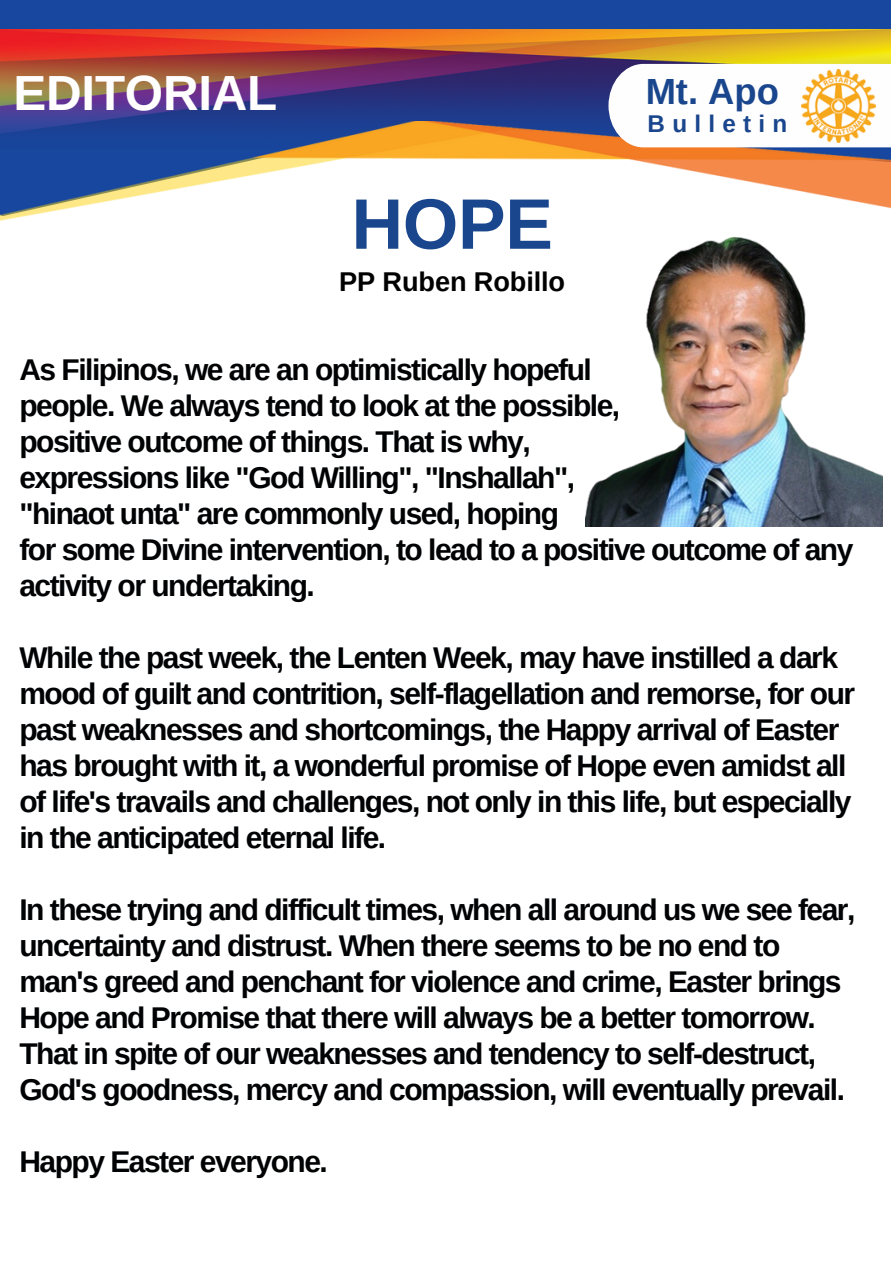
<style>
.page{position:relative;width:891px;height:1269px;background:#fff}
.page>*{position:absolute;margin:0;border:0;box-sizing:border-box;transform-origin:0 0}
.t1{font:700 71.4px "Arimo";color:#19468d}
.t2{font:700 49.35px "Arimo";letter-spacing:-.005em;color:#fffeff}
.t3{font:700 36.45px "Arimo";color:#1a468d}
.t4{font:700 30px/36px "Arimo";letter-spacing:-.05em;color:#010203}
.t5{font:700 27.15px "Arimo";letter-spacing:-.005em;color:#000}
.t6{font:700 24.3px "Arimo";letter-spacing:.3em;color:#1a468d}
</style>
<div class="page">
<div style="left:0;top:0;width:890px;height:30px;background:#17479e"></div>
<img style="left:0;top:30px;width:891px;height:91px">
<img style="left:0;top:121px;width:891px;height:100px">
<svg style="left:609px;top:64px;width:282px;height:83px"></svg>
<img style="left:802px;top:70px;width:73px;height:73px">
<img style="left:585px;top:236px;width:297px;height:290px">
<p class="t2" style="left:14px;top:66px;width:265px">EDITORIAL</p>
<h4 class="t1" style="left:352px;top:184px;width:203px">HOPE</h4>
<h4 class="t5" style="left:339px;top:266px;width:227px">PP Ruben Robillo</h4>
<h3 class="t3" style="left:646px;top:71px;width:135px">Mt. Apo</h3>
<p class="t6" style="left:648px;top:110px;width:141px">Bulletin</p>
<h2 class="t4" style="left:19px;top:352px;width:835px">As Filipinos, we are an optimistically hopeful<br>people. We always tend to look at the possible,<br>positive outcome of things. That is why,<br>expressions like "God Willing", "Inshallah",<br>"hinaot unta" are commonly used, hoping<br>for some Divine intervention, to lead to a positive outcome of any activity or undertaking.</h2>
<p class="t4" style="left:19px;top:640px;width:837px">While the past week, the Lenten Week, may have instilled a dark mood of guilt and contrition, self-flagellation and remorse, for our past weaknesses and shortcomings, the Happy arrival of Easter has brought with it, a wonderful promise of Hope even amidst all of life's travails and challenges, not only in this life, but especially in the anticipated eternal life.</p>
<h1 class="t4" style="left:19px;top:892px;width:837px">In these trying and difficult times, when all around us we see fear, uncertainty and distrust. When there seems to be no end to man's greed and penchant for violence and crime, Easter brings Hope and Promise that there will always be a better tomorrow.<br>That in spite of our weaknesses and tendency to self-destruct, God's goodness, mercy and compassion, will eventually prevail.</h1>
<p class="t4" style="left:19px;top:1144px;width:310px">Happy Easter everyone.</p>
</div>
